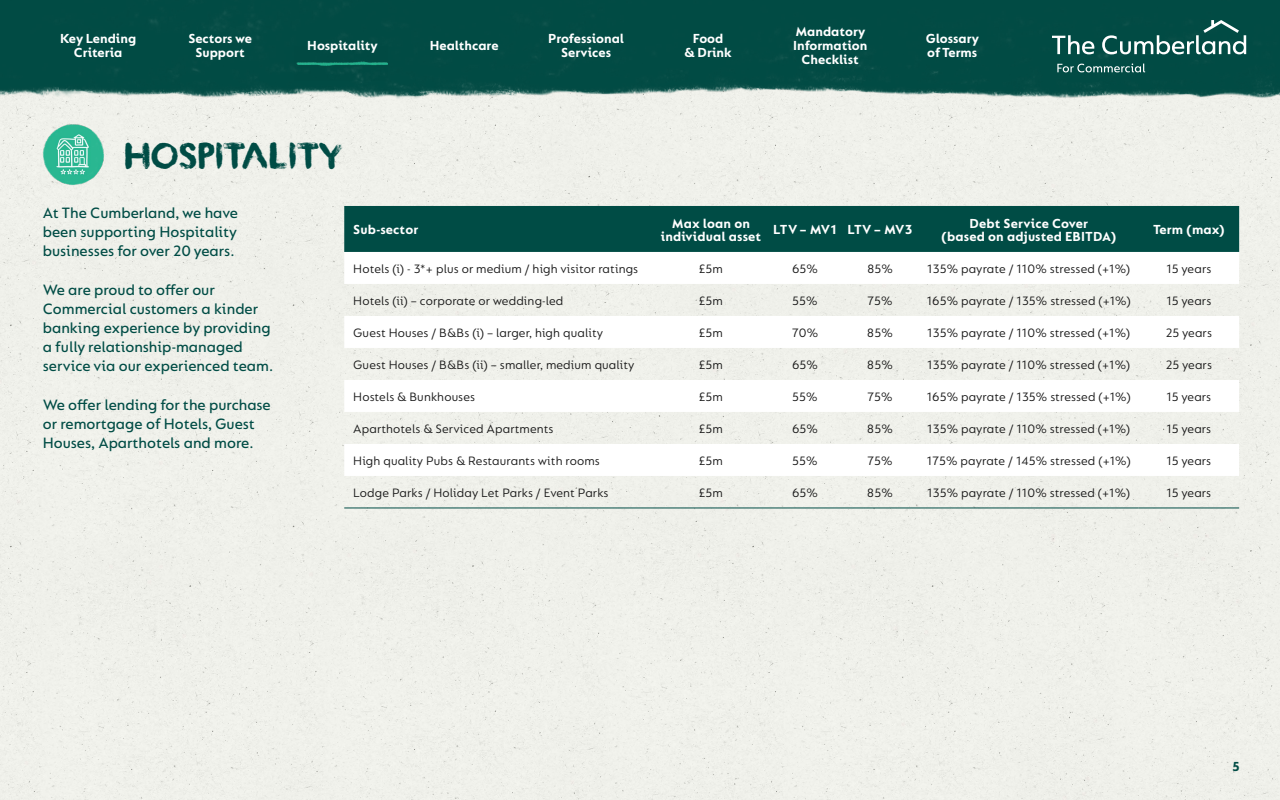
<style>
.page{position:relative;width:1280px;height:800px;background:#fff}
.page>*{position:absolute;margin:0;border:0;box-sizing:border-box;transform-origin:0 0}
.t1{font:37.8px "Kind Type";color:#004c45}
.t2{font:500 16px/19.2px "FS Lucas";color:#004c45}
.t3{font:700 14px/14px "FS Lucas";color:#fff;text-align:center}
.t4{font:700 14px "FS Lucas";letter-spacing:-.02em;color:#fff}
.t5{font:700 14px "FS Lucas";color:#004c45}
.t6{font:13px "FS Lucas";letter-spacing:.01em;color:#1a1a1a}
</style>
<div class="page">
<div style="left:0;top:142px;width:1280px;height:658px;background:#eff0ea"></div>
<img style="left:0;top:0;width:1280px;height:142px">
<svg style="left:1052px;top:35px;width:42px;height:19px"></svg>
<svg style="left:1102px;top:20px;width:144px;height:34px;background:#346e69"></svg>
<svg style="left:1057px;top:63px;width:88px;height:9px"></svg>
<img style="left:40px;top:121px;width:66px;height:66px">
<div style="left:344px;top:206px;width:895px;height:46px;background:#004c45"></div>
<svg style="left:344px;top:252px;width:895px;height:224px"></svg>
<hr style="left:344px;top:508px;width:309px;height:1px;background:#004c45">
<hr style="left:653px;top:508px;width:116px;height:1px;background:#004c45">
<hr style="left:769px;top:508px;width:72px;height:1px;background:#004c45">
<hr style="left:841px;top:508px;width:78px;height:1px;background:#004c45">
<hr style="left:919px;top:508px;width:220px;height:1px;background:#004c45">
<hr style="left:1139px;top:508px;width:100px;height:1px;background:#004c45">
<img style="left:295px;top:46px;width:93px;height:34px">
<p class="t3" style="left:60px;top:32px;width:78px">Key Lending<br>Criteria</p>
<p class="t3" style="left:188px;top:32px;width:65px">Sectors we<br>Support</p>
<p class="t3" style="left:307px;top:39px;width:72px">Hospitality</p>
<p class="t3" style="left:430px;top:39px;width:70px">Healthcare</p>
<p class="t3" style="left:548px;top:32px;width:77px">Professional<br>Services</p>
<p class="t3" style="left:685px;top:32px;width:49px">Food<br>&amp; Drink</p>
<p class="t3" style="left:793px;top:25px;width:76px">Mandatory<br>Information<br>Checklist</p>
<p class="t3" style="left:926px;top:32px;width:55px;text-align:left">Glossary of Terms</p>
<h1 class="t1" style="left:123px;top:133px;width:221px">HOSPITALITY</h1>
<p class="t2" style="left:43px;top:203px;width:197px;text-align:justify">At The Cumberland, we have been supporting Hospitality businesses for over 20 years.</p>
<p class="t2" style="left:43px;top:279px;width:232px">We are proud to offer our<br>Commercial customers a kinder banking experience by providing a fully relationship-managed service via our experienced team.</p>
<p class="t2" style="left:43px;top:395px;width:229px">We offer lending for the purchase or remortgage of Hotels, Guest<br>Houses, Aparthotels and more.</p>
<p class="t3" style="left:353px;top:222px;width:66px">Sub-sector</p>
<p class="t3" style="left:661px;top:216px;width:102px;line-height:13px">Max loan on individual asset</p>
<p class="t4" style="left:773px;top:222px;width:141px">LTV – MV1 LTV – MV3</p>
<p class="t3" style="left:941px;top:216px;width:176px;line-height:13px">Debt Service Cover<br>(based on adjusted EBITDA)</p>
<p class="t3" style="left:1153px;top:222px;width:73px">Term (max)</p>
<p class="t6" style="left:353px;top:261px;width:286px">Hotels (i) - 3*+ plus or medium / high visitor ratings</p>
<p class="t6" style="left:699px;top:261px;width:26px">£5m</p>
<p class="t6" style="left:792px;top:261px;width:27px">65%</p>
<p class="t6" style="left:867px;top:261px;width:27px">85%</p>
<p class="t6" style="left:927px;top:261px;width:204px">135% payrate / 110% stressed (+1%)</p>
<p class="t6" style="left:1166px;top:261px;width:46px">15 years</p>
<p class="t6" style="left:353px;top:293px;width:212px">Hotels (ii) – corporate or wedding-led</p>
<p class="t6" style="left:699px;top:293px;width:26px">£5m</p>
<p class="t6" style="left:792px;top:293px;width:27px">55%</p>
<p class="t6" style="left:867px;top:293px;width:27px">75%</p>
<p class="t6" style="left:927px;top:293px;width:206px">165% payrate / 135% stressed (+1%)</p>
<p class="t6" style="left:1166px;top:293px;width:46px">15 years</p>
<p class="t6" style="left:353px;top:325px;width:251px">Guest Houses / B&amp;Bs (i) – larger, high quality</p>
<p class="t6" style="left:699px;top:325px;width:26px">£5m</p>
<p class="t6" style="left:792px;top:325px;width:28px">70%</p>
<p class="t6" style="left:867px;top:325px;width:27px">85%</p>
<p class="t6" style="left:927px;top:325px;width:204px">135% payrate / 110% stressed (+1%)</p>
<p class="t6" style="left:1166px;top:325px;width:48px">25 years</p>
<p class="t6" style="left:353px;top:357px;width:283px">Guest Houses / B&amp;Bs (ii) – smaller, medium quality</p>
<p class="t6" style="left:699px;top:357px;width:26px">£5m</p>
<p class="t6" style="left:792px;top:357px;width:27px">65%</p>
<p class="t6" style="left:867px;top:357px;width:27px">85%</p>
<p class="t6" style="left:927px;top:357px;width:204px">135% payrate / 110% stressed (+1%)</p>
<p class="t6" style="left:1166px;top:357px;width:48px">25 years</p>
<p class="t6" style="left:353px;top:389px;width:123px">Hostels &amp; Bunkhouses</p>
<p class="t6" style="left:699px;top:389px;width:26px">£5m</p>
<p class="t6" style="left:792px;top:389px;width:27px">55%</p>
<p class="t6" style="left:867px;top:389px;width:27px">75%</p>
<p class="t6" style="left:927px;top:389px;width:206px">165% payrate / 135% stressed (+1%)</p>
<p class="t6" style="left:1166px;top:389px;width:46px">15 years</p>
<p class="t6" style="left:353px;top:421px;width:202px">Aparthotels &amp; Serviced Apartments</p>
<p class="t6" style="left:699px;top:421px;width:26px">£5m</p>
<p class="t6" style="left:792px;top:421px;width:27px">65%</p>
<p class="t6" style="left:867px;top:421px;width:27px">85%</p>
<p class="t6" style="left:927px;top:421px;width:204px">135% payrate / 110% stressed (+1%)</p>
<p class="t6" style="left:1166px;top:421px;width:46px">15 years</p>
<p class="t6" style="left:353px;top:453px;width:248px">High quality Pubs &amp; Restaurants with rooms</p>
<p class="t6" style="left:699px;top:453px;width:26px">£5m</p>
<p class="t6" style="left:792px;top:453px;width:27px">55%</p>
<p class="t6" style="left:867px;top:453px;width:27px">75%</p>
<p class="t6" style="left:927px;top:453px;width:206px">175% payrate / 145% stressed (+1%)</p>
<p class="t6" style="left:1166px;top:453px;width:46px">15 years</p>
<p class="t6" style="left:353px;top:485px;width:257px">Lodge Parks / Holiday Let Parks / Event Parks</p>
<p class="t6" style="left:699px;top:485px;width:26px">£5m</p>
<p class="t6" style="left:792px;top:485px;width:27px">65%</p>
<p class="t6" style="left:867px;top:485px;width:27px">85%</p>
<p class="t6" style="left:927px;top:485px;width:204px">135% payrate / 110% stressed (+1%)</p>
<p class="t6" style="left:1166px;top:485px;width:46px">15 years</p>
<p class="t5" style="left:1232px;top:758px;width:9px">5</p>
</div>
